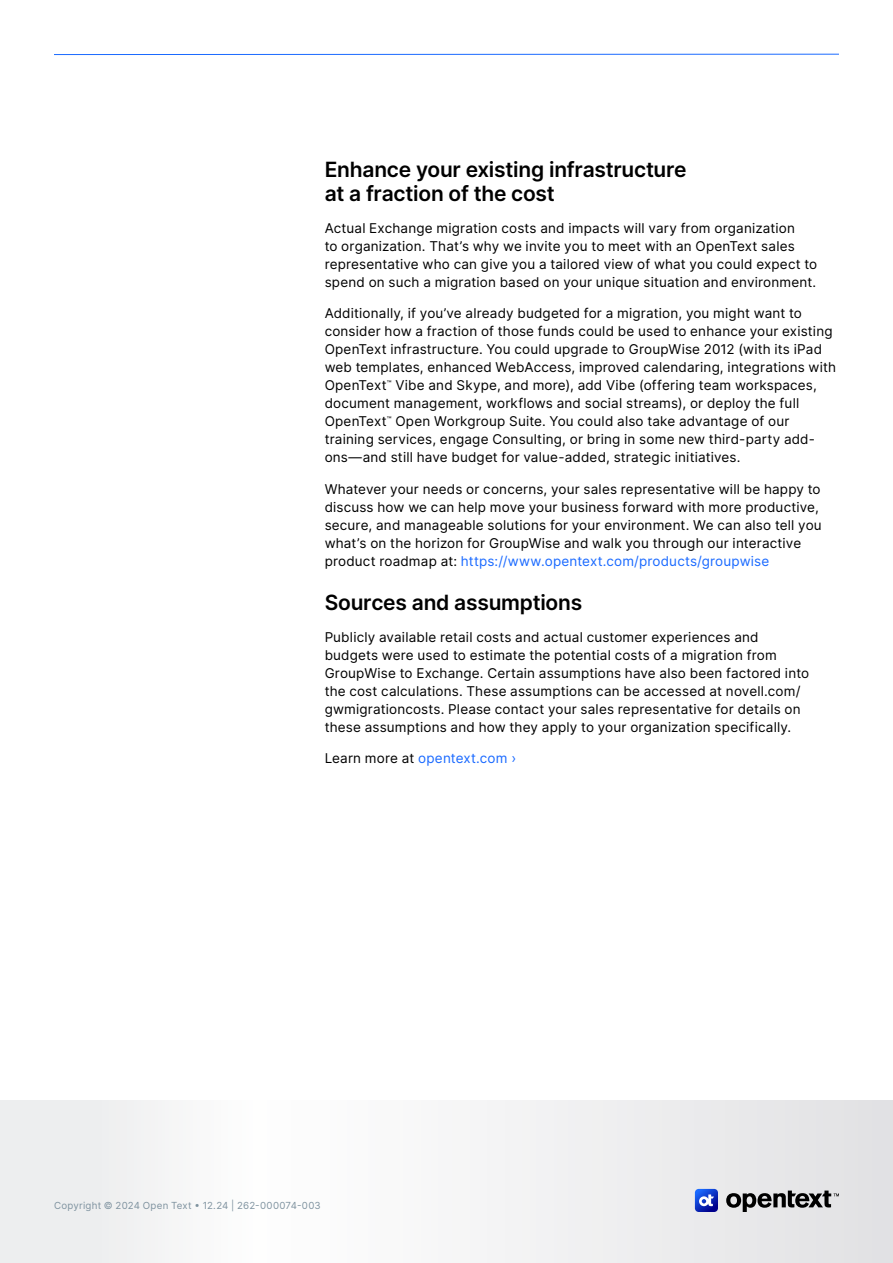
<style>
.page{position:relative;width:893px;height:1263px;background:#fff}
.page>*{position:absolute;margin:0;border:0;box-sizing:border-box;transform-origin:0 0}
.H2_Heading{font:600 21px/24px "Inter";letter-spacing:-.01em;color:#000}
.Body{font:13.5px/18px "Inter";letter-spacing:.015em;color:#000}
.Body-2{font:13.5px "Inter";letter-spacing:.015em;color:#1a6aff}
.t1{font:9.75px "Inter";letter-spacing:.02em;color:#7e929f}
.s1{color:#1a6aff}
.s2{color:#000}
</style>
<div class="page">
<svg style="left:0;top:1101px;width:893px;height:162px"></svg>
<svg style="left:726px;top:1190px;width:113px;height:22px;background:#8c8c8d"></svg>
<svg style="left:695px;top:1189px;width:23px;height:23px"></svg>
<hr style="left:54px;top:54px;width:785px;height:1px;background:#1a6aff">
<h2 class="H2_Heading" style="left:325px;top:157px;width:364px">Enhance your existing infrastructure at a fraction of the cost</h2>
<p class="Body" style="left:325px;top:219px;width:494px">Actual Exchange migration costs and impacts will vary from organization<br>to organization. That’s why we invite you to meet with an OpenText sales representative who can give you a tailored view of what you could expect to spend on such a migration based on your unique situation and environment.</p>
<p class="Body" style="left:325px;top:304px;width:513px">Additionally, if you’ve already budgeted for a migration, you might want to consider how a fraction of those funds could be used to enhance your existing OpenText infrastructure. You could upgrade to GroupWise 2012 (with its iPad web templates, enhanced WebAccess, improved calendaring, integrations with OpenText<sup>™</sup> Vibe and Skype, and more), add Vibe (offering team workspaces, document management, workflows and social streams), or deploy the full OpenText<sup>™</sup> Open Workgroup Suite. You could also take advantage of our training services, engage Consulting, or bring in some new third-party add&shy;ons—and still have budget for value-added, strategic initiatives.</p>
<p class="Body" style="left:325px;top:480px;width:499px">Whatever your needs or concerns, your sales representative will be happy to discuss how we can help move your business forward with more productive, secure, and manageable solutions for your environment. We can also tell you what’s on the horizon for GroupWise and walk you through our interactive product roadmap at: <span class="s1">https://www.opentext.com/products/groupwise</span></p>
<h2 class="H2_Heading" style="left:325px;top:590px;width:259px">Sources and assumptions</h2>
<p class="Body" style="left:325px;top:627px;width:486px">Publicly available retail costs and actual customer experiences and budgets were used to estimate the potential costs of a migration from GroupWise to Exchange. Certain assumptions have also been factored into the cost calculations. These assumptions can be accessed at novell.com/ gwmigrationcosts. Please contact your sales representative for details on these assumptions and how they apply to your organization specifically.</p>
<p class="Body-2" style="left:325px;top:748px;width:193px"><span class="s2">Learn more at</span> opentext.com ›</p>
<p class="t1" style="left:54px;top:1198px;width:268px">Copyright © 2024 Open Text • 12.24 | 262-000074-003</p>
</div>
